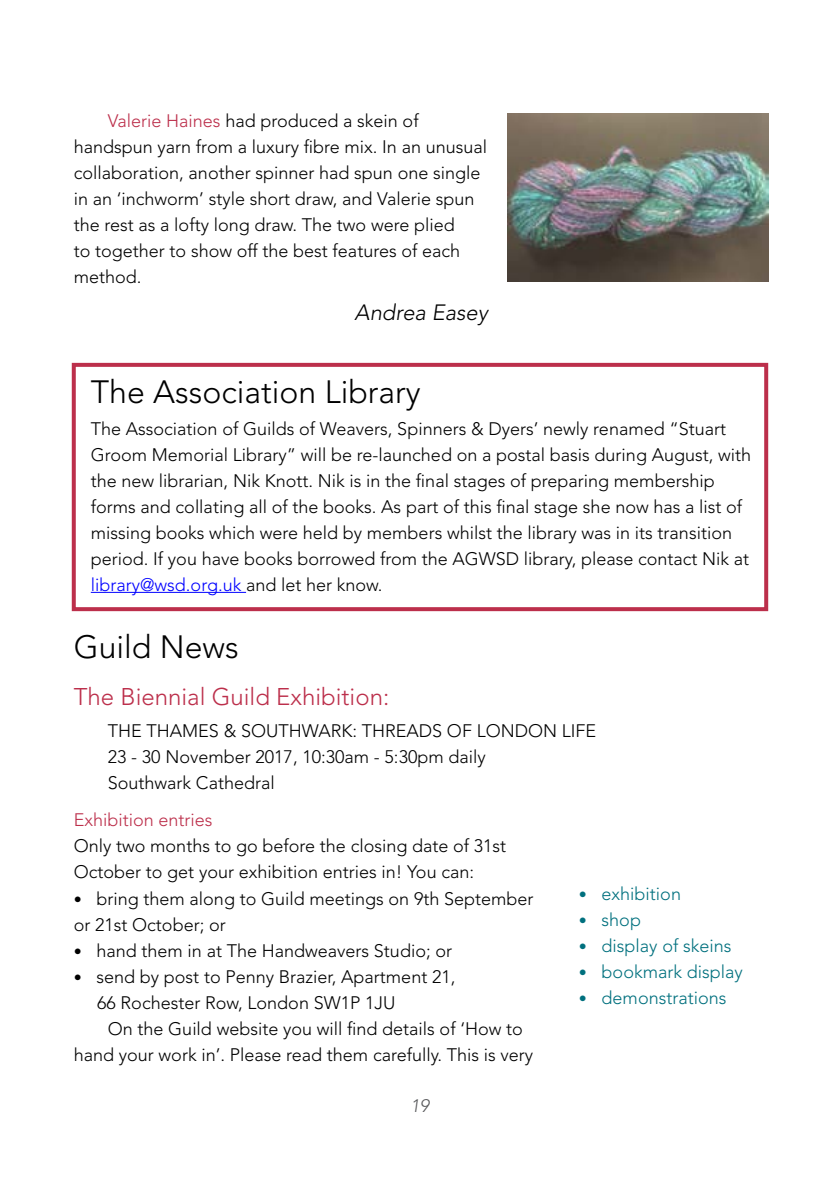
<style>
.page{position:relative;width:840px;height:1191px;background:#fff}
.page>*{position:absolute;margin:0;border:0;box-sizing:border-box;transform-origin:0 0}
.t1{font:300 32px "Avenir LT Std";color:#000}
.t2{font:300 24px "Avenir LT Std";color:#bc2f4b}
.t3{font:italic 300 22px "Avenir LT Std";color:#000}
.t4{font:300 18px/26px "Avenir LT Std";color:#000}
.t5{font:300 18px "Avenir LT Std";color:#00707e}
.t6{font:300 18px "Avenir LT Std";color:#bc2f4b}
.t7{font:italic 300 18px "Avenir LT Std";color:#58595b}
.s1{color:#bc2f4b}
.s2{color:#00f}
.s3{font-size:16px}
</style>
<div class="page">
<img style="left:507px;top:113px;width:260px;height:168px">
<div style="left:72px;top:363px;width:695px;height:248px;border:4px solid #bc2f4b"></div>
<hr style="left:91px;top:592px;width:155px;height:1px;background:#00f">
<p class="t4" style="left:74px;top:108px;width:414px;text-indent:34px"><span class="s1">Valerie Haines</span> had produced a skein of handspun yarn from a luxury fibre mix. In an unusual collaboration, another spinner had spun one single in an ‘inchworm’ style short draw, and Valerie spun the rest as a lofty long draw. The two were plied<br>to together to show off the best features of each method.</p>
<p class="t3" style="left:354px;top:300px;width:135px">Andrea Easey</p>
<h1 class="t1" style="left:91px;top:373px;width:331px">The Association Library</h1>
<p class="t4" style="left:91px;top:415px;width:661px">The Association of Guilds of Weavers, Spinners &amp; Dyers’ newly renamed “Stuart Groom Memorial Library” will be re-launched on a postal basis during August, with the new librarian, Nik Knott. Nik is in the final stages of preparing membership forms and collating all of the books. As part of this final stage she now has a list of missing books which were held by members whilst the library was in its transition period. If you have books borrowed from the AGWSD library, please contact Nik at <span class="s2">library@wsd.org.uk</span> and let her know.</p>
<h1 class="t1" style="left:74px;top:628px;width:166px">Guild News</h1>
<h2 class="t2" style="left:74px;top:683px;width:317px">The Biennial Guild Exhibition:</h2>
<p class="t4" style="left:108px;top:718px;width:62px">The Thames</p>
<p class="t4" style="left:223px;top:718px;width:69px">&amp; So uthwark</p>
<p class="t4" style="left:352px;top:718px;width:32px">: Threads</p>
<p class="t4" style="left:446px;top:718px;width:54px">of London</p>
<p class="t4" style="left:561px;top:718px;width:18px">Life</p>
<p class="t4" style="left:108px;top:744px;width:379px">23 - 30 November 2017, 10:30am - 5:30pm daily<br>Southwark Cathedral</p>
<p class="t6" style="left:74px;top:809px;width:140px">Exhibition entries</p>
<p class="t4" style="left:74px;top:833px;width:434px">Only two months to go before the closing date of 31st<br>October to get your exhibition entries in! You can:</p>
<p class="t4" style="left:74px;top:885px;width:461px"><span class="s3">•</span> bring them along to Guild meetings on 9th September or 21st October; or</p>
<p class="t4" style="left:74px;top:937px;width:379px"><span class="s3">•</span> hand them in at The Handweavers Studio; or</p>
<p class="t4" style="left:74px;top:963px;width:383px"><span class="s3">•</span> send by post to Penny B razier, Apartment 21,</p>
<p class="t4" style="left:97px;top:989px;width:296px">66 Rochester Row, London SW1P 1JU</p>
<p class="t4" style="left:108px;top:1015px;width:416px">On the Guild website you will find details of ‘How to</p>
<p class="t4" style="left:74px;top:1041px;width:460px">hand your work in’. Please read them carefully. This is very</p>
<p class="t5" style="left:578px;top:883px;width:104px"><span class="s3">•</span> exhibition</p>
<p class="t5" style="left:578px;top:909px;width:64px"><span class="s3">•</span> shop</p>
<p class="t5" style="left:578px;top:935px;width:154px"><span class="s3">•</span> display of skeins</p>
<p class="t5" style="left:578px;top:961px;width:165px"><span class="s3">•</span> bookmark display</p>
<p class="t5" style="left:578px;top:987px;width:149px"><span class="s3">•</span> demonstrations</p>
<p class="t7" style="left:410px;top:1095px;width:20px">19</p>
</div>
